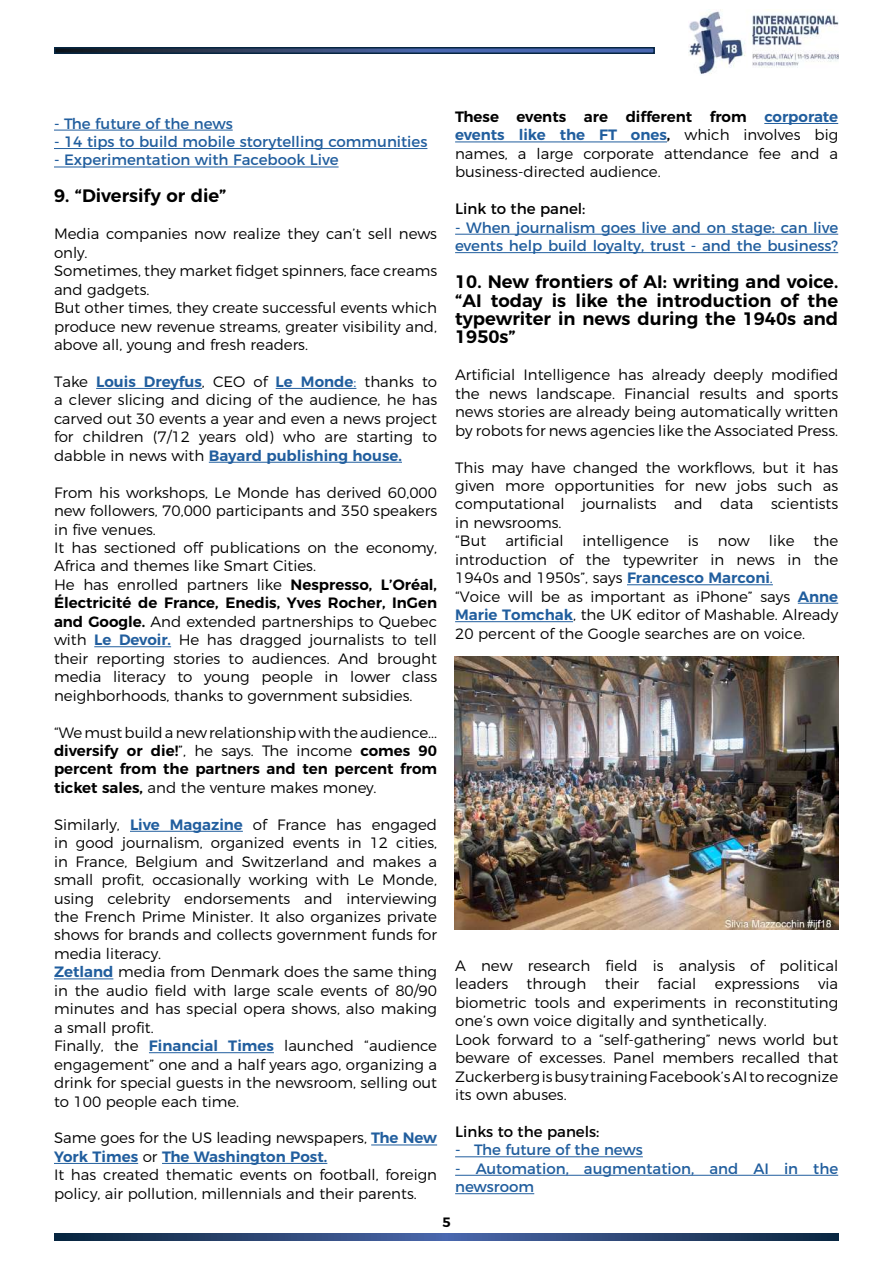
<style>
.page{position:relative;width:893px;height:1263px;background:#fff}
.page>*{position:absolute;margin:0;border:0;box-sizing:border-box;transform-origin:0 0}
.t1{font:600 18px/18.5px "Montserrat";color:#000;text-align:justify}
.t2{font:300 15px/18.5px "Montserrat";color:#000}
.t3{font:15px/18.5px "Montserrat";color:#215e9e}
.t4{font:15px "Montserrat";color:#000}
.t5{font:600 13.5px "Montserrat";color:#000}
.s1{font-weight:600;color:#215e9e}
.s2{color:#215e9e}
.s3{font-weight:600}
</style>
<div class="page">
<img style="left:455px;top:656px;width:383px;height:274px">
<hr style="left:54px;top:130px;width:179px;height:1px;background:#215e9e">
<hr style="left:54px;top:148px;width:373px;height:1px;background:#215e9e">
<hr style="left:54px;top:167px;width:285px;height:1px;background:#215e9e">
<hr style="left:96px;top:388px;width:106px;height:1px;background:#215e9e">
<hr style="left:276px;top:388px;width:80px;height:1px;background:#215e9e">
<hr style="left:209px;top:462px;width:193px;height:1px;background:#215e9e">
<hr style="left:94px;top:646px;width:77px;height:1px;background:#215e9e">
<hr style="left:130px;top:831px;width:113px;height:1px;background:#215e9e">
<hr style="left:54px;top:978px;width:59px;height:1px;background:#215e9e">
<hr style="left:149px;top:1052px;width:125px;height:1px;background:#215e9e">
<hr style="left:371px;top:1144px;width:66px;height:1px;background:#215e9e">
<hr style="left:54px;top:1163px;width:84px;height:1px;background:#215e9e">
<hr style="left:162px;top:1163px;width:165px;height:1px;background:#215e9e">
<hr style="left:764px;top:123px;width:74px;height:1px;background:#215e9e">
<hr style="left:455px;top:142px;width:212px;height:1px;background:#215e9e">
<hr style="left:455px;top:234px;width:383px;height:1px;background:#215e9e">
<hr style="left:455px;top:252px;width:383px;height:1px;background:#215e9e">
<hr style="left:627px;top:584px;width:146px;height:1px;background:#215e9e">
<hr style="left:798px;top:603px;width:40px;height:1px;background:#215e9e">
<hr style="left:455px;top:621px;width:118px;height:1px;background:#215e9e">
<hr style="left:455px;top:1156px;width:188px;height:1px;background:#215e9e">
<hr style="left:455px;top:1175px;width:383px;height:1px;background:#215e9e">
<hr style="left:455px;top:1193px;width:79px;height:1px;background:#215e9e">
<svg style="left:54px;top:1233px;width:784px;height:7px;background:#2b4573"></svg>
<svg style="left:57px;top:50px;width:595px;height:1px"></svg>
<div style="left:54px;top:47px;width:601px;height:7px;border:2px solid #072641"></div>
<img style="left:689px;top:10px;width:150px;height:64px">
<p class="t3" style="left:54px;top:113px;width:180px">- The future of the news</p>
<p class="t3" style="left:54px;top:131px;width:375px">- 14 tips to build mobile storytelling communities</p>
<p class="t3" style="left:54px;top:150px;width:286px">- Experimentation with Facebook Live</p>
<p class="t1" style="left:54px;top:185px;width:174px">9. “Diversify or die”</p>
<p class="t2" style="left:54px;top:223px;width:385px">Media companies now realize they can’t sell news only.<br>Sometimes, they market fidget spinners, face creams and gadgets.<br>But other times, they create successful events which produce new revenue streams, greater visibility and, above all, young and fresh readers.</p>
<p class="t2" style="left:54px;top:371px;width:385px;text-align:justify">Take <span class="s1">Louis Dreyfus</span>, CEO of <span class="s1">Le Monde</span><span class="s2">:</span> thanks to a clever slicing and dicing of the audience, he has carved out 30 events a year and even a news project for children (7/12 years old) who are starting to dabble in news with <span class="s1">Bayard publishing house.</span></p>
<p class="t2" style="left:54px;top:482px;width:385px">From his workshops, Le Monde has derived 60,000 new followers, 70,000 participants and 350 speakers in five venues.<br>It has sectioned off publications on the economy, Africa and themes like Smart Cities.<br>He has enrolled partners like <span class="s3">Nespresso, L’Oréal, Électricité de France, Enedis, Yves Rocher, InGen and Google.</span> And extended partnerships to Quebec with <span class="s1">Le Devoir.</span> He has dragged journalists to tell their reporting stories to audiences. And brought media literacy to young people in lower class neighborhoods, thanks to government subsidies.</p>
<p class="t2" style="left:54px;top:722px;width:385px;text-align:justify">“We must build a new relationship with the audience... <span class="s3">diversify or die!</span>”, he says. The income <span class="s3">comes 90 percent from the partners and ten percent from ticket sales,</span> and the venture makes money.</p>
<p class="t2" style="left:54px;top:814px;width:385px">Similarly, <span class="s1">Live Magazine</span> of France has engaged in good journalism, organized events in 12 cities, in France, Belgium and Switzerland and makes a small profit, occasionally working with Le Monde, using celebrity endorsements and interviewing the French Prime Minister. It also organizes private shows for brands and collects government funds for media literacy.<br><span class="s1">Zetland</span> media from Denmark does the same thing in the audio field with large scale events of 80/90 minutes and has special opera shows, also making a small profit.<br>Finally, the <span class="s1">Financial Times</span> launched “audience engagement” one and a half years ago, organizing a drink for special guests in the newsroom, selling out to 100 people each time.</p>
<p class="t2" style="left:54px;top:1127px;width:385px">Same goes for the US leading newspapers, <span class="s1">The New York Times</span> or <span class="s1">The Washington Post.<br></span>It has created thematic events on football, foreign policy, air pollution, millennials and their parents.</p>
<p class="t2" style="left:455px;top:106px;width:385px;text-align:justify"><span class="s3">These events are different from</span> <span class="s1">corporate events like the FT ones</span><span class="s3">,</span> which involves big names, a large corporate attendance fee and a business-directed audience.</p>
<p class="t4" style="left:455px;top:197px;width:132px">Link to the panel:</p>
<p class="t3" style="left:455px;top:217px;width:385px">- When journalism goes live and on stage: can live events help build loyalty, trust - and the business?</p>
<p class="t1" style="left:455px;top:271px;width:385px">10. New frontiers of AI: writing and voice. “AI today is like the introduction of the typewriter in news during the 1940s and 1950s”</p>
<p class="t2" style="left:455px;top:364px;width:385px;text-align:justify">Artificial Intelligence has already deeply modified the news landscape. Financial results and sports news stories are already being automatically written by robots for news agencies like the Associated Press.</p>
<p class="t2" style="left:455px;top:457px;width:385px">This may have changed the workflows, but it has given more opportunities for new jobs such as computational journalists and data scientists in newsrooms.<br>“But</p>
<p class="t2" style="left:505px;top:530px;width:60px">artificial</p>
<p class="t2" style="left:583px;top:530px;width:88px">intelligence</p>
<p class="t2" style="left:688px;top:530px;width:12px">is</p>
<p class="t2" style="left:718px;top:530px;width:34px">now</p>
<p class="t2" style="left:769px;top:530px;width:27px">like</p>
<p class="t2" style="left:455px;top:530px;width:385px;text-indent:358px">the introduction of the typewriter in news in the 1940s and 1950s”, says <span class="s1">Francesco Marconi</span><span class="s2">.<br></span>“Voice will be as important as iPhone” says <span class="s1">Anne Marie Tomchak</span>, the UK editor of Mashable. Already 20 percent of the Google searches are on voice.</p>
<p class="t2" style="left:455px;top:955px;width:385px">A new research field is analysis of political leaders through their facial expressions via biometric tools and experiments in reconstituting one’s own voice digitally and synthetically.<br>Look forward to a “self-gathering” news world but beware of excesses. Panel members recalled that Zuckerberg is busy training Facebook’s AI to recognize its own abuses.</p>
<p class="t4" style="left:455px;top:1119px;width:146px">Links to the panels:</p>
<p class="t3" style="left:455px;top:1139px;width:189px">- The future of the news</p>
<p class="t3" style="left:455px;top:1158px;width:385px">- Automation, augmentation, and AI in the newsroom</p>
<p class="t5" style="left:442px;top:1211px;width:10px">5</p>
</div>
